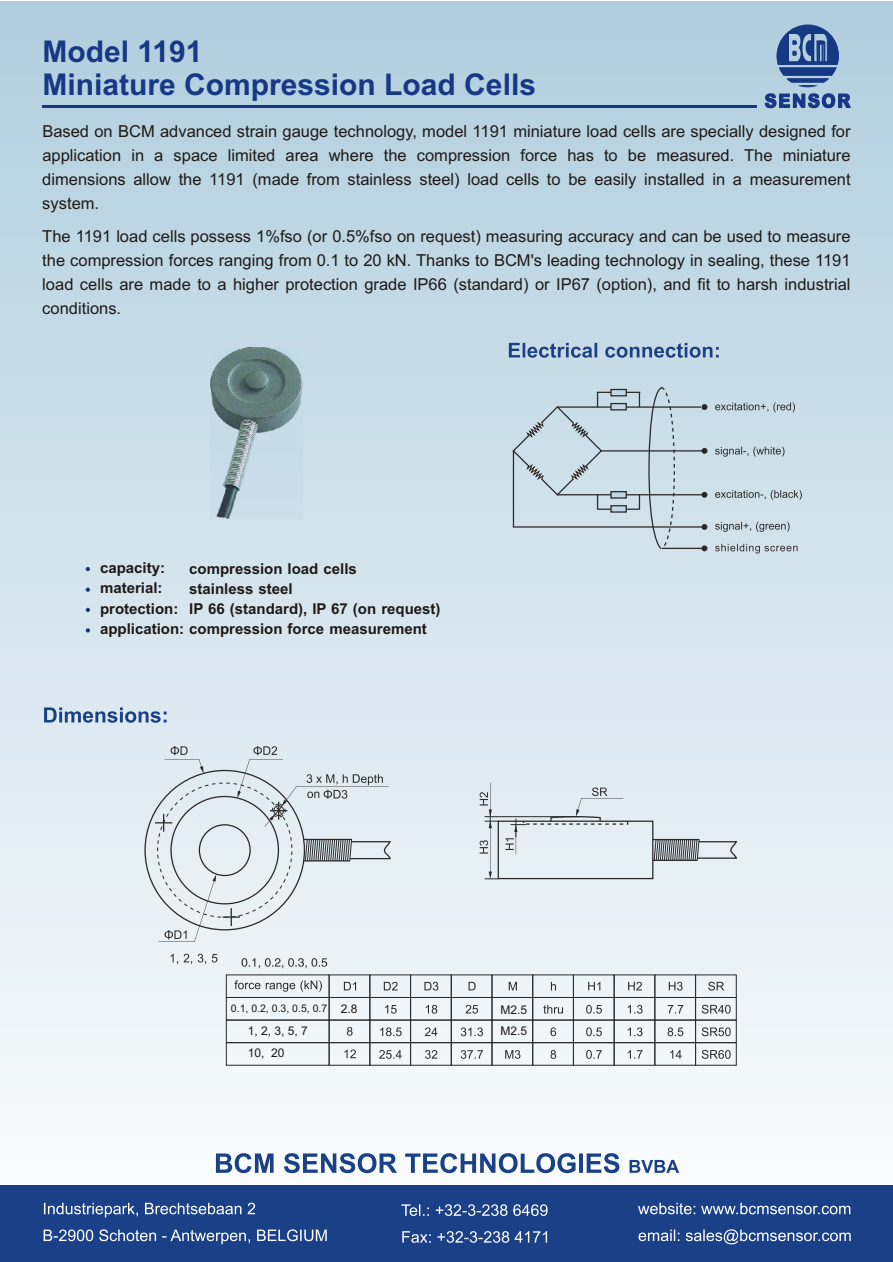
<style>
.page{position:relative;width:893px;height:1262px;background:#fff}
.page>*{position:absolute;margin:0;border:0;box-sizing:border-box;transform-origin:0 0}
.t1{font:700 30px/32.8px "Arial";color:#173885}
.t2{font:16.5px/24px "Arial";color:#1f1a17;text-align:justify}
.t3{font:700 15px/20.2px "Arial";color:#1f1a17}
.t4{font:12px/21.6px "Arial";color:#1f1a17}
.t5{font:10.5px "Arial";color:#1f1a17}
</style>
<div class="page">
<div style="left:0;top:1px;width:892px;height:1261px;background:linear-gradient(to bottom,#b1cede,#fdfdfd)"></div>
<svg style="left:44px;top:707px;width:122px;height:15px;background:#91a7c7"></svg>
<div style="left:497px;top:820px;width:156px;height:59px;border:1px solid #2b2929"></div>
<svg style="left:651px;top:838px;width:87px;height:23px;background:#a3a9ac"></svg>
<div style="left:523px;top:820px;width:105px;height:4px;border:1px dashed #2b2929"></div>
<hr style="left:484px;top:816px;width:95px;height:1px;background:#2b2929">
<svg style="left:549px;top:787px;width:74px;height:34px;background:#d3dde3"></svg>
<svg style="left:479px;top:783px;width:19px;height:96px;background:#ced7dc"></svg>
<svg style="left:505px;top:818px;width:21px;height:36px"></svg>
<hr style="left:43px;top:105px;width:713px;height:3px;background:#1a4087">
<svg style="left:509px;top:343px;width:209px;height:15px;background:#87a1c2"></svg>
<hr style="left:600px;top:450px;width:103px;height:1px;background:#2b2929">
<svg style="left:701px;top:448px;width:6px;height:6px"></svg>
<svg style="left:701px;top:492px;width:6px;height:6px"></svg>
<svg style="left:701px;top:524px;width:6px;height:6px"></svg>
<hr style="left:513px;top:450px;width:1px;height:77px;background:#2b2929">
<svg style="left:715px;top:522px;width:74px;height:10px"></svg>
<svg style="left:715px;top:446px;width:69px;height:11px"></svg>
<svg style="left:715px;top:402px;width:80px;height:10px"></svg>
<svg style="left:715px;top:490px;width:86px;height:10px"></svg>
<hr style="left:556px;top:494px;width:147px;height:1px;background:#2b2929">
<hr style="left:513px;top:526px;width:192px;height:1px;background:#2b2929">
<hr style="left:557px;top:406px;width:144px;height:2px;background:#2b2929">
<svg style="left:701px;top:404px;width:6px;height:6px"></svg>
<svg style="left:701px;top:545px;width:6px;height:6px"></svg>
<hr style="left:661px;top:548px;width:44px;height:1px;background:#2b2929">
<svg style="left:715px;top:544px;width:82px;height:9px"></svg>
<svg style="left:646px;top:386px;width:30px;height:163px;background:#bdced7"></svg>
<svg style="left:511px;top:388px;width:129px;height:125px;background:#bfd0d9"></svg>
<svg style="left:216px;top:1153px;width:463px;height:20px"></svg>
<div style="left:0;top:1185px;width:893px;height:76px;background:#1a4087"></div>
<svg style="left:44px;top:1202px;width:283px;height:42px"></svg>
<svg style="left:401px;top:1204px;width:146px;height:38px"></svg>
<svg style="left:638px;top:1202px;width:212px;height:12px"></svg>
<svg style="left:638px;top:1229px;width:212px;height:15px"></svg>
<svg style="left:148px;top:746px;width:244px;height:195px;background:#d8e1e6"></svg>
<div style="left:226px;top:1019px;width:103px;height:24px;border:1px solid #2b2929"></div>
<div style="left:226px;top:997px;width:103px;height:23px;border:1px solid #2b2929"></div>
<div style="left:329px;top:1019px;width:41px;height:24px;border:1px solid #2b2929"></div>
<div style="left:329px;top:997px;width:41px;height:23px;border:1px solid #2b2929"></div>
<div style="left:369px;top:1019px;width:42px;height:24px;border:1px solid #2b2929"></div>
<div style="left:369px;top:997px;width:42px;height:23px;border:1px solid #2b2929"></div>
<div style="left:410px;top:1019px;width:41px;height:24px;border:1px solid #2b2929"></div>
<div style="left:410px;top:997px;width:41px;height:23px;border:1px solid #2b2929"></div>
<div style="left:451px;top:1019px;width:41px;height:24px;border:1px solid #2b2929"></div>
<div style="left:451px;top:997px;width:41px;height:23px;border:1px solid #2b2929"></div>
<div style="left:491px;top:974px;width:42px;height:23px;border:1px solid #2b2929"></div>
<div style="left:491px;top:1042px;width:42px;height:23px;border:1px solid #2b2929"></div>
<div style="left:491px;top:1019px;width:42px;height:24px;border:1px solid #2b2929"></div>
<div style="left:491px;top:997px;width:42px;height:23px;border:1px solid #2b2929"></div>
<div style="left:532px;top:1019px;width:41px;height:24px;border:1px solid #2b2929"></div>
<div style="left:532px;top:997px;width:41px;height:23px;border:1px solid #2b2929"></div>
<div style="left:573px;top:1019px;width:41px;height:24px;border:1px solid #2b2929"></div>
<div style="left:573px;top:997px;width:41px;height:23px;border:1px solid #2b2929"></div>
<div style="left:613px;top:1019px;width:42px;height:24px;border:1px solid #2b2929"></div>
<div style="left:613px;top:997px;width:42px;height:23px;border:1px solid #2b2929"></div>
<div style="left:654px;top:1019px;width:42px;height:24px;border:1px solid #2b2929"></div>
<div style="left:654px;top:997px;width:42px;height:23px;border:1px solid #2b2929"></div>
<div style="left:695px;top:1019px;width:41px;height:24px;border:1px solid #2b2929"></div>
<div style="left:695px;top:997px;width:41px;height:23px;border:1px solid #2b2929"></div>
<svg style="left:344px;top:981px;width:12px;height:9px"></svg>
<svg style="left:234px;top:980px;width:88px;height:11px"></svg>
<svg style="left:170px;top:953px;width:47px;height:11px"></svg>
<svg style="left:241px;top:958px;width:86px;height:10px"></svg>
<svg style="left:344px;top:1049px;width:12px;height:9px"></svg>
<svg style="left:347px;top:1027px;width:5px;height:8px"></svg>
<svg style="left:384px;top:981px;width:13px;height:9px"></svg>
<svg style="left:424px;top:981px;width:14px;height:9px"></svg>
<svg style="left:468px;top:981px;width:7px;height:9px"></svg>
<svg style="left:508px;top:981px;width:9px;height:9px"></svg>
<svg style="left:551px;top:981px;width:5px;height:9px"></svg>
<svg style="left:588px;top:981px;width:12px;height:9px"></svg>
<svg style="left:628px;top:981px;width:14px;height:9px"></svg>
<svg style="left:668px;top:981px;width:14px;height:9px"></svg>
<svg style="left:708px;top:981px;width:16px;height:9px"></svg>
<svg style="left:379px;top:1050px;width:22px;height:8px"></svg>
<svg style="left:425px;top:1050px;width:12px;height:8px"></svg>
<svg style="left:460px;top:1050px;width:23px;height:8px"></svg>
<svg style="left:505px;top:1050px;width:15px;height:8px"></svg>
<svg style="left:550px;top:1050px;width:6px;height:8px"></svg>
<svg style="left:586px;top:1050px;width:16px;height:8px"></svg>
<svg style="left:627px;top:1050px;width:15px;height:8px"></svg>
<svg style="left:670px;top:1050px;width:11px;height:8px"></svg>
<svg style="left:701px;top:1050px;width:29px;height:8px"></svg>
<svg style="left:380px;top:1027px;width:21px;height:9px"></svg>
<svg style="left:425px;top:1027px;width:12px;height:9px"></svg>
<svg style="left:460px;top:1027px;width:23px;height:9px"></svg>
<svg style="left:550px;top:1027px;width:6px;height:9px"></svg>
<svg style="left:586px;top:1027px;width:16px;height:9px"></svg>
<svg style="left:627px;top:1027px;width:15px;height:9px"></svg>
<svg style="left:667px;top:1027px;width:16px;height:9px"></svg>
<svg style="left:701px;top:1027px;width:29px;height:9px"></svg>
<svg style="left:385px;top:1004px;width:11px;height:9px"></svg>
<svg style="left:426px;top:1004px;width:11px;height:9px"></svg>
<svg style="left:465px;top:1004px;width:13px;height:9px"></svg>
<svg style="left:543px;top:1005px;width:20px;height:8px"></svg>
<svg style="left:586px;top:1004px;width:16px;height:9px"></svg>
<svg style="left:627px;top:1004px;width:15px;height:9px"></svg>
<svg style="left:667px;top:1005px;width:16px;height:8px"></svg>
<svg style="left:701px;top:1004px;width:29px;height:9px"></svg>
<img style="left:210px;top:348px;width:93px;height:170px">
<hr style="left:42px;top:106px;width:714px;height:2px;background:#173885">
<svg style="left:764px;top:24px;width:86px;height:84px;background:#7290b9"></svg>
<svg style="left:86px;top:567px;width:4px;height:4px"></svg>
<svg style="left:86px;top:587px;width:4px;height:5px"></svg>
<svg style="left:86px;top:608px;width:4px;height:4px"></svg>
<svg style="left:86px;top:628px;width:4px;height:4px"></svg>
<h1 class="t1" style="left:42px;top:38px;width:495px">Model 1191<br>Miniature Compression Load Cells</h1>
<p class="t2" style="left:42px;top:121px;width:809px">Based on BCM advanced strain gauge technology, model 1191 miniature load cells are specially designed for application in a space limited area where the compression force has to be measured. The miniature dimensions allow the 1191 (made from stainless steel) load cells to be easily installed in a measurement system.</p>
<p class="t2" style="left:42px;top:226px;width:809px">The 1191 load cells possess 1%fso (or 0.5%fso on request) measuring accuracy and can be used to measure the compression forces ranging from 0.1 to 20 kN. Thanks to BCM's leading technology in sealing, these 1191 load cells are made to a higher protection grade IP66 (standard) or IP67 (option), and fit to harsh industrial conditions.</p>
<p class="t3" style="left:100px;top:559px;width:328px">capacity:<br>material:<br>protection:<br>application: compression force measurement</p>
<p class="t3" style="left:189px;top:559px;width:253px">compression load cells<br>stainless steel<br>IP 66 (standard), IP 67 (on request)</p>
<p class="t5" style="left:231px;top:1004px;width:98px">0.1, 0.2, 0.3, 0.5, 0.7</p>
<p class="t4" style="left:248px;top:1021px;width:62px">1, 2, 3, 5, 7</p>
<p class="t4" style="left:248px;top:1043px;width:38px">10, 20</p>
<p class="t4" style="left:341px;top:999px;width:18px">2.8</p>
<p class="t4" style="left:500px;top:1000px;width:28px">M2.5<br>M2.5</p>
</div>
